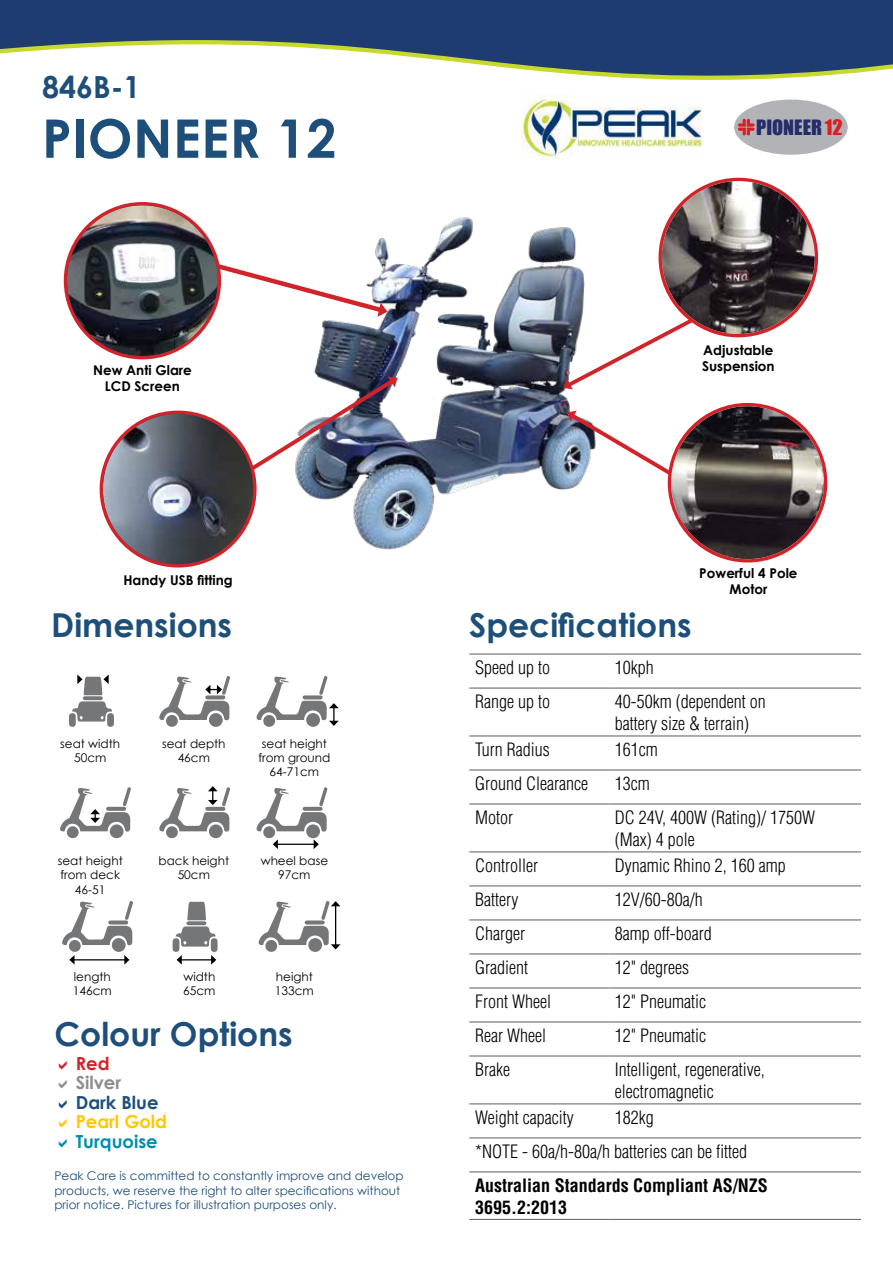
<style>
.page{position:relative;width:893px;height:1263px;background:#fff}
.page>*{position:absolute;margin:0;border:0;box-sizing:border-box;transform-origin:0 0}
.t1{font:700 53.25px "Century Gothic";letter-spacing:.01em;color:#1e4f7a}
.t2{font:700 33px "Century Gothic";color:#1e4f7a}
.t3{font:700 30.45px "Century Gothic";color:#1e4f7a}
.t4{font:19.35px "Impact";color:#252d6a;scale:1.04 1}
.t5{font:300 condensed 18px/21.6px "Helvetica";color:#000}
.t6{font:700 condensed 18px/21.6px "Helvetica";color:#000}
.t7{font:700 18px "Century Gothic";color:#ffc800}
.t8{font:700 18px "Century Gothic";color:#008fb2}
.t9{font:700 18px "Century Gothic";color:#1e4f7a}
.t10{font:700 18px "Century Gothic";color:#8b8e90}
.t11{font:700 18px "Century Gothic";color:#d2232a}
.t12{font:700 13.5px/16.2px "Century Gothic";color:#000;text-align:center}
.t13{font:12px/14.4px "Century Gothic";color:#1e4f7a}
.t14{font:12px/14.4px "Century Gothic";color:#000;text-align:center}
.s1{font-size:19.65px;color:#db1f26}
</style>
<div class="page">
<hr style="left:469px;top:653px;width:140px;height:2px;background:#6d6e71">
<hr style="left:609px;top:653px;width:252px;height:2px;background:#6d6e71">
<hr style="left:469px;top:687px;width:140px;height:2px;background:#6d6e71">
<hr style="left:609px;top:687px;width:252px;height:2px;background:#6d6e71">
<hr style="left:469px;top:735px;width:140px;height:1px;background:#6d6e71">
<hr style="left:609px;top:735px;width:252px;height:1px;background:#6d6e71">
<hr style="left:469px;top:769px;width:140px;height:1px;background:#6d6e71">
<hr style="left:609px;top:769px;width:252px;height:1px;background:#6d6e71">
<hr style="left:469px;top:803px;width:140px;height:1px;background:#6d6e71">
<hr style="left:609px;top:803px;width:252px;height:1px;background:#6d6e71">
<hr style="left:469px;top:851px;width:140px;height:1px;background:#6d6e71">
<hr style="left:609px;top:851px;width:252px;height:1px;background:#6d6e71">
<hr style="left:469px;top:885px;width:140px;height:1px;background:#6d6e71">
<hr style="left:609px;top:885px;width:252px;height:1px;background:#6d6e71">
<hr style="left:469px;top:919px;width:140px;height:1px;background:#6d6e71">
<hr style="left:609px;top:919px;width:252px;height:1px;background:#6d6e71">
<hr style="left:469px;top:953px;width:140px;height:1px;background:#6d6e71">
<hr style="left:609px;top:953px;width:252px;height:1px;background:#6d6e71">
<hr style="left:469px;top:987px;width:140px;height:1px;background:#6d6e71">
<hr style="left:609px;top:987px;width:252px;height:1px;background:#6d6e71">
<hr style="left:469px;top:1021px;width:140px;height:1px;background:#6d6e71">
<hr style="left:609px;top:1021px;width:252px;height:1px;background:#6d6e71">
<hr style="left:469px;top:1055px;width:140px;height:1px;background:#6d6e71">
<hr style="left:609px;top:1055px;width:252px;height:1px;background:#6d6e71">
<hr style="left:469px;top:1103px;width:140px;height:1px;background:#6d6e71">
<hr style="left:609px;top:1103px;width:252px;height:1px;background:#6d6e71">
<hr style="left:469px;top:1137px;width:140px;height:1px;background:#6d6e71">
<hr style="left:609px;top:1137px;width:252px;height:1px;background:#6d6e71">
<hr style="left:469px;top:1171px;width:140px;height:1px;background:#6d6e71">
<hr style="left:609px;top:1171px;width:252px;height:1px;background:#6d6e71">
<hr style="left:469px;top:1219px;width:140px;height:1px;background:#6d6e71">
<hr style="left:609px;top:1219px;width:252px;height:1px;background:#6d6e71">
<svg style="left:69px;top:674px;width:45px;height:53px"></svg>
<svg style="left:159px;top:676px;width:71px;height:51px"></svg>
<svg style="left:256px;top:787px;width:71px;height:62px"></svg>
<hr style="left:274px;top:844px;width:42px;height:1px;background:#000">
<svg style="left:256px;top:676px;width:83px;height:51px"></svg>
<svg style="left:159px;top:786px;width:71px;height:52px"></svg>
<svg style="left:60px;top:787px;width:71px;height:51px"></svg>
<svg style="left:62px;top:901px;width:71px;height:64px"></svg>
<hr style="left:70px;top:959px;width:56px;height:1px;background:#000">
<svg style="left:173px;top:902px;width:45px;height:63px"></svg>
<hr style="left:178px;top:959px;width:35px;height:1px;background:#000">
<svg style="left:258px;top:901px;width:82px;height:51px"></svg>
<hr style="left:335px;top:904px;width:1px;height:44px;background:#000">
<img style="left:296px;top:217px;width:286px;height:333px">
<svg style="left:0;top:0;width:893px;height:80px;fill:#1e3c6f"></svg>
<div style="left:734px;top:100px;width:114px;height:55px;background:#b1b3b6;border-radius:50%"></div>
<svg style="left:738px;top:119px;width:17px;height:16px"></svg>
<img style="left:521px;top:94px;width:181px;height:66px">
<svg style="left:210px;top:254px;width:177px;height:63px"></svg>
<img style="left:242px;top:375px;width:156px;height:102px">
<svg style="left:567px;top:410px;width:152px;height:98px"></svg>
<svg style="left:563px;top:270px;width:219px;height:120px"></svg>
<svg style="left:65px;top:204px;width:154px;height:154px"></svg>
<img style="left:67px;top:205px;width:151px;height:151px;border-radius:75px">
<div style="left:64px;top:202px;width:157px;height:157px;border:3px solid #d2232a;border-radius:50%"></div>
<svg style="left:660px;top:179px;width:156px;height:157px"></svg>
<img style="left:662px;top:181px;width:153px;height:153px;border-radius:76px">
<div style="left:658px;top:178px;width:160px;height:159px;border:3px solid #d2232a;border-radius:50%"></div>
<svg style="left:669px;top:405px;width:157px;height:156px"></svg>
<img style="left:671px;top:406px;width:153px;height:153px;border-radius:76px">
<div style="left:668px;top:403px;width:159px;height:159px;border:3px solid #d2232a;border-radius:50%"></div>
<svg style="left:101px;top:412px;width:154px;height:154px"></svg>
<img style="left:103px;top:414px;width:150px;height:150px;border-radius:75px">
<div style="left:100px;top:411px;width:157px;height:156px;border:3px solid #d2232a;border-radius:50%"></div>
<h3 class="t3" style="left:42px;top:68px;width:100px">846B-1</h3>
<h1 class="t1" style="left:42px;top:105px;width:296px">PIONEER 12</h1>
<p class="t4" style="left:756px;top:112px;width:85px">PIONEER <span class="s1">12</span></p>
<p class="t12" style="left:93px;top:362px;width:100px">New Anti Glare<br>LCD Screen</p>
<p class="t12" style="left:702px;top:341px;width:74px;text-align:left">Adjustable<br>Suspension</p>
<p class="t12" style="left:123px;top:572px;width:111px">Handy USB fitting</p>
<h2 class="t2" style="left:51px;top:605px;width:182px">Dimensions</h2>
<h2 class="t2" style="left:469px;top:605px;width:224px">Specifications</h2>
<p class="t12" style="left:699px;top:565px;width:100px">Powerful 4 Pole<br>Motor</p>
<p class="t14" style="left:60px;top:736px;width:62px">seat width<br>50cm</p>
<p class="t14" style="left:162px;top:736px;width:65px">seat depth<br>46cm</p>
<p class="t14" style="left:258px;top:736px;width:74px">seat height from ground<br>64-71cm</p>
<p class="t14" style="left:58px;top:853px;width:67px">seat height from deck<br>46-51</p>
<p class="t14" style="left:159px;top:853px;width:72px">back height<br>50cm</p>
<p class="t14" style="left:261px;top:853px;width:69px">wheel base<br>97cm</p>
<p class="t14" style="left:73px;top:969px;width:40px;text-align:left">length<br>146cm</p>
<p class="t14" style="left:183px;top:969px;width:34px;text-align:left">width<br>65cm</p>
<p class="t14" style="left:275px;top:969px;width:40px;text-align:left">height<br>133cm</p>
<h2 class="t2" style="left:54px;top:1013px;width:240px">Colour Options</h2>
<p class="t11" style="left:76px;top:1052px;width:35px">Red</p>
<p class="t10" style="left:76px;top:1071px;width:47px">Silver</p>
<p class="t9" style="left:76px;top:1091px;width:84px">Dark Blue</p>
<p class="t7" style="left:76px;top:1110px;width:93px">Pearl Gold</p>
<p class="t8" style="left:76px;top:1130px;width:84px">Turquoise</p>
<p class="t13" style="left:54px;top:1168px;width:351px">Peak Care is committed to constantly improve and develop products, we reserve the right to alter specifications without prior notice. Pictures for illustration purposes only.</p>
<p class="t5" style="left:475px;top:657px;width:76px">Speed up to</p>
<p class="t5" style="left:615px;top:657px;width:40px">10kph</p>
<p class="t5" style="left:475px;top:691px;width:76px">Range up to</p>
<p class="t5" style="left:615px;top:691px;width:152px">40-50km (dependent on battery size &amp; terrain)</p>
<p class="t5" style="left:475px;top:739px;width:76px">Turn Radius</p>
<p class="t5" style="left:615px;top:739px;width:44px">161cm</p>
<p class="t5" style="left:475px;top:773px;width:114px">Ground Clearance</p>
<p class="t5" style="left:615px;top:773px;width:36px">13cm</p>
<p class="t5" style="left:475px;top:807px;width:39px">Motor</p>
<p class="t5" style="left:615px;top:807px;width:202px">DC 24V, 400W (Rating)/ 1750W (Max) 4 pole</p>
<p class="t5" style="left:475px;top:855px;width:64px">Controller</p>
<p class="t5" style="left:615px;top:855px;width:172px">Dynamic Rhino 2, 160 amp</p>
<p class="t5" style="left:475px;top:889px;width:45px">Battery</p>
<p class="t5" style="left:615px;top:889px;width:89px">12V/60-80a/h</p>
<p class="t5" style="left:475px;top:923px;width:52px">Charger</p>
<p class="t5" style="left:615px;top:923px;width:98px">8amp off-board</p>
<p class="t5" style="left:475px;top:957px;width:54px">Gradient</p>
<p class="t5" style="left:615px;top:957px;width:76px">12" degrees</p>
<p class="t5" style="left:475px;top:991px;width:77px">Front Wheel</p>
<p class="t5" style="left:615px;top:991px;width:93px">12" Pneumatic</p>
<p class="t5" style="left:475px;top:1025px;width:72px">Rear Wheel</p>
<p class="t5" style="left:615px;top:1025px;width:93px">12" Pneumatic</p>
<p class="t5" style="left:475px;top:1059px;width:37px">Brake</p>
<p class="t5" style="left:615px;top:1059px;width:151px">Intelligent, regenerative, electromagnetic</p>
<p class="t5" style="left:475px;top:1107px;width:100px">Weight capacity</p>
<p class="t5" style="left:475px;top:1100px;width:273px;line-height:34px;text-indent:139px">182kg<br>*NOTE - 60a/h-80a/h batteries can be fitted</p>
<p class="t6" style="left:475px;top:1174px;width:294px">Australian Standards Compliant AS/NZS<br>3695.2:2013</p>
</div>
